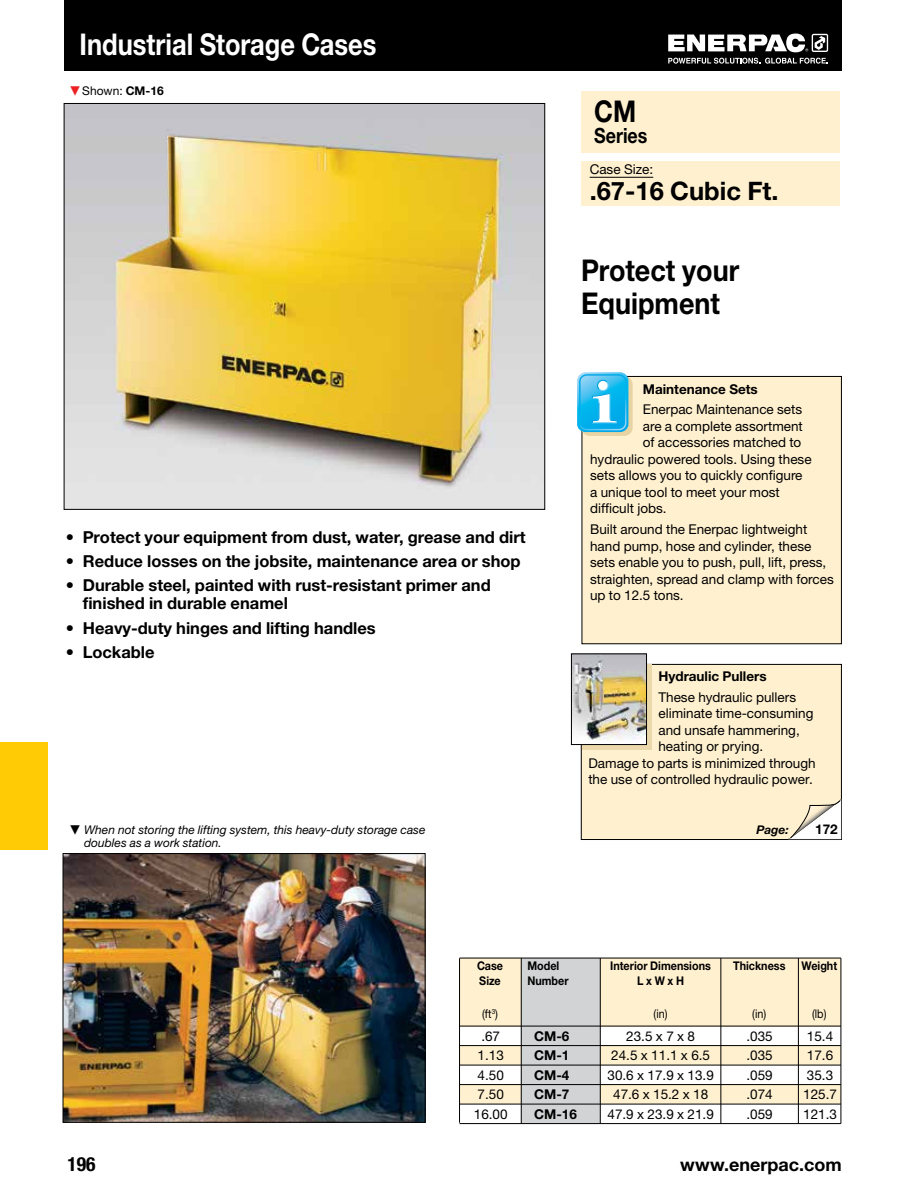
<style>
.page{position:relative;width:918px;height:1188px;background:#fff}
.page>*{position:absolute;margin:0;border:0;box-sizing:border-box;transform-origin:0 0}
.t1{font:700 30px "Helvetica Neue LTW1 G";color:#fff;scale:.85 1}
.t2{font:700 30px/33px "Helvetica Neue LTW1 G";color:#000;scale:.9 1}
.t3{font:700 30px "Helvetica Neue LTW1 G";color:#000;scale:.85 1}
.t4{font:700 25.5px "Helvetica Neue LTW1 G";color:#000}
.t5{font:700 21px "Helvetica Neue LTW1 G";color:#000;scale:.85 1}
.t6{font:700 condensed 19.5px "Helvetica Neue LTW1 G";color:#000}
.t7{font:700 18px "Helvetica Neue LTW1 G";color:#000}
.t8{font:700 16.5px/18px "Helvetica Neue LTW1 G";color:#000}
.t9{font:13.5px/19.5px "Helvetica Neue LTW1 G";color:#000}
.t10{font:700 13.5px/19.5px "Helvetica Neue LTW1 G";color:#000}
.t11{font:italic 12px/13.5px "Helvetica Neue LTW1 G";color:#000}
.t12{font:700 12px/14.2px "Helvetica Neue LTW1 G";color:#000;scale:.9 1}
.t13{font:12px "Helvetica Neue LTW1 G";color:#000;scale:.9 1}
.t14{font:12px "Helvetica Neue LTW1 G";color:#000}
.t15{font:italic 700 12px "Helvetica Neue LTW1 G";color:#000}
.s1{color:#ed2024}
.s2{font-weight:700}
</style>
<div class="page">
<div style="left:0;top:742px;width:48px;height:108px;background:#ffcb05"></div>
<img style="left:66px;top:105px;width:477px;height:403px">
<div style="left:460px;top:1085px;width:381px;height:19px;background:#fff1d0"></div>
<div style="left:459px;top:1046px;width:382px;height:19px;background:#fff1d0"></div>
<div style="left:460px;top:958px;width:381px;height:68px;background:#fff1d0"></div>
<div style="left:521px;top:958px;width:79px;height:166px;background:#d1d3d4"></div>
<hr style="left:460px;top:1084px;width:381px;height:1px;background:#000">
<hr style="left:460px;top:958px;width:381px;height:1px;background:#000">
<hr style="left:460px;top:1065px;width:381px;height:1px;background:#000">
<hr style="left:460px;top:1045px;width:381px;height:1px;background:#000">
<hr style="left:460px;top:1026px;width:381px;height:1px;background:#000">
<hr style="left:521px;top:958px;width:1px;height:166px;background:#000">
<hr style="left:600px;top:958px;width:1px;height:166px;background:#000">
<hr style="left:721px;top:958px;width:1px;height:166px;background:#000">
<hr style="left:841px;top:958px;width:1px;height:166px;background:#000">
<hr style="left:798px;top:958px;width:1px;height:166px;background:#000">
<hr style="left:460px;top:1104px;width:381px;height:1px;background:#000">
<hr style="left:460px;top:1123px;width:381px;height:1px;background:#000">
<img style="left:65px;top:855px;width:359px;height:266px">
<div style="left:63px;top:853px;width:363px;height:270px;border:1px solid #000"></div>
<hr style="left:459px;top:958px;width:1px;height:165px;background:#000">
<div style="left:582px;top:376px;width:259px;height:268px;background:#fff1d0"></div>
<div style="left:582px;top:376px;width:260px;height:268px;border:1px solid #000"></div>
<div style="left:581px;top:376px;width:52px;height:60px;background:linear-gradient(to right,#e0d2a5,#e6d3a3);border-radius:8px"></div>
<svg style="left:577px;top:372px;width:51px;height:60px;background:#43c1ef"></svg>
<div style="left:581px;top:664px;width:260px;height:176px;background:#fff1d0"></div>
<div style="left:581px;top:664px;width:261px;height:176px;border:1px solid #000"></div>
<div style="left:582px;top:665px;width:70px;height:85px;background:#ebd9ad"></div>
<svg style="left:786px;top:796px;width:55px;height:44px"></svg>
<img style="left:573px;top:656px;width:72px;height:87px">
<div style="left:571px;top:654px;width:76px;height:91px;border:1px solid #000"></div>
<div style="left:581px;top:91px;width:259px;height:61px;background:#fff1d0"></div>
<div style="left:581px;top:161px;width:259px;height:45px;background:#fff1d0"></div>
<div style="left:64px;top:0;width:778px;height:71px;background:#000"></div>
<svg style="left:668px;top:34px;width:160px;height:18px"></svg>
<svg style="left:668px;top:58px;width:160px;height:6px"></svg>
<hr style="left:590px;top:177px;width:63px;height:1px;background:#000">
<h1 class="t1" style="left:80px;top:26px;width:351px">Industrial Storage Cases</h1>
<p class="t14" style="left:69px;top:83px;width:96px"><span class="s1">▼</span>Shown: <span class="s2">CM-16</span></p>
<p class="t8" style="left:66px;top:528px;width:461px">• Protect your equipment from dust, water, grease and dirt</p>
<p class="t8" style="left:66px;top:552px;width:456px">• Reduce losses on the jobsite, maintenance area or shop</p>
<p class="t8" style="left:83px;top:576px;width:409px;text-indent:-17px">• Durable steel, painted with rust-resistant primer and finished in durable enamel</p>
<p class="t8" style="left:66px;top:619px;width:311px">• Heavy-duty hinges and lifting handles</p>
<p class="t8" style="left:66px;top:643px;width:90px">• Lockable</p>
<p class="t11" style="left:84px;top:822px;width:343px;text-indent:-15px">▼ When not storing the lifting system, this heavy-duty storage case doubles as a work station.</p>
<h1 class="t3" style="left:594px;top:93px;width:51px">CM</h1>
<h3 class="t5" style="left:594px;top:122px;width:64px">Series</h3>
<p class="t9" style="left:590px;top:159px;width:65px">Case Size:</p>
<h2 class="t4" style="left:590px;top:175px;width:190px">.67-16 Cubic Ft.</h2>
<h1 class="t2" style="left:581px;top:254px;width:177px">Protect your<br>Equipment</h1>
<p class="t10" style="left:643px;top:379px;width:117px">Maintenance Sets</p>
<p class="t9" style="left:643px;top:400px;width:161px">Enerpac Maintenance sets</p>
<p class="t9" style="left:643px;top:416px;width:162px">are a complete assortment</p>
<p class="t9" style="left:643px;top:433px;width:160px">of accessories matched to</p>
<p class="t9" style="left:590px;top:449px;width:223px">hydraulic powered tools. Using these</p>
<p class="t9" style="left:590px;top:466px;width:214px">sets allows you to quickly configure</p>
<p class="t9" style="left:590px;top:482px;width:191px">a unique tool to meet your most</p>
<p class="t9" style="left:590px;top:499px;width:78px">difficult jobs.</p>
<p class="t9" style="left:590px;top:521px;width:245px;line-height:16.5px">Built around the Enerpac lightweight hand pump, hose and cylinder, these sets enable you to push, pull, lift, press, straighten, spread and clamp with forces up to 12.5 tons.</p>
<p class="t10" style="left:658px;top:667px;width:110px">Hydraulic Pullers</p>
<p class="t9" style="left:658px;top:687px;width:139px">These hydraulic pullers</p>
<p class="t9" style="left:658px;top:704px;width:157px">eliminate time-consuming</p>
<p class="t9" style="left:658px;top:720px;width:143px">and unsafe hammering,</p>
<p class="t9" style="left:658px;top:737px;width:106px">heating or prying.</p>
<p class="t9" style="left:588px;top:753px;width:229px">Damage to parts is minimized through</p>
<p class="t9" style="left:588px;top:770px;width:226px">the use of controlled hydraulic power.</p>
<p class="t15" style="left:756px;top:822px;width:34px">Page:</p>
<p class="t10" style="left:815px;top:819px;width:24px">172</p>
<p class="t12" style="left:477px;top:959px;width:30px">Case<br>Size</p>
<p class="t13" style="left:482px;top:1007px;width:19px">(ft<sup>3</sup>)</p>
<p class="t12" style="left:527px;top:959px;width:47px">Model<br>Number</p>
<p class="t12" style="left:610px;top:959px;width:113px;text-align:center">Interior Dimensions<br>L x W x H</p>
<p class="t13" style="left:654px;top:1007px;width:17px">(in)</p>
<p class="t12" style="left:733px;top:959px;width:60px">Thickness</p>
<p class="t13" style="left:752px;top:1007px;width:17px">(in)</p>
<p class="t12" style="left:801px;top:959px;width:41px">Weight</p>
<p class="t13" style="left:812px;top:1007px;width:17px">(lb)</p>
<p class="t10" style="left:534px;top:1026px;width:44px">CM-6<br>CM-1<br>CM-4<br>CM-7<br>CM-16</p>
<p class="t9" style="left:474px;top:1026px;width:35px;text-align:center">.67<br>1.13<br>4.50<br>7.50<br>16.00</p>
<p class="t9" style="left:746px;top:1026px;width:28px;text-align:justify">.035 .035 .059 .074 .059</p>
<p class="t9" style="left:803px;top:1026px;width:35px">15.4<br>17.6<br>35.3<br>125.7<br>121.3</p>
<p class="t9" style="left:608px;top:1026px;width:108px;text-align:center">23.5 x 7 x 8<br>24.5 x 11.1 x 6.5<br>30.6 x 17.9 x 13.9<br>47.6 x 15.2 x 18<br>47.9 x 23.9 x 21.9</p>
<h3 class="t6" style="left:68px;top:1153px;width:30px">196</h3>
<h3 class="t7" style="left:680px;top:1153px;width:163px">www.enerpac.com</h3>
</div>
